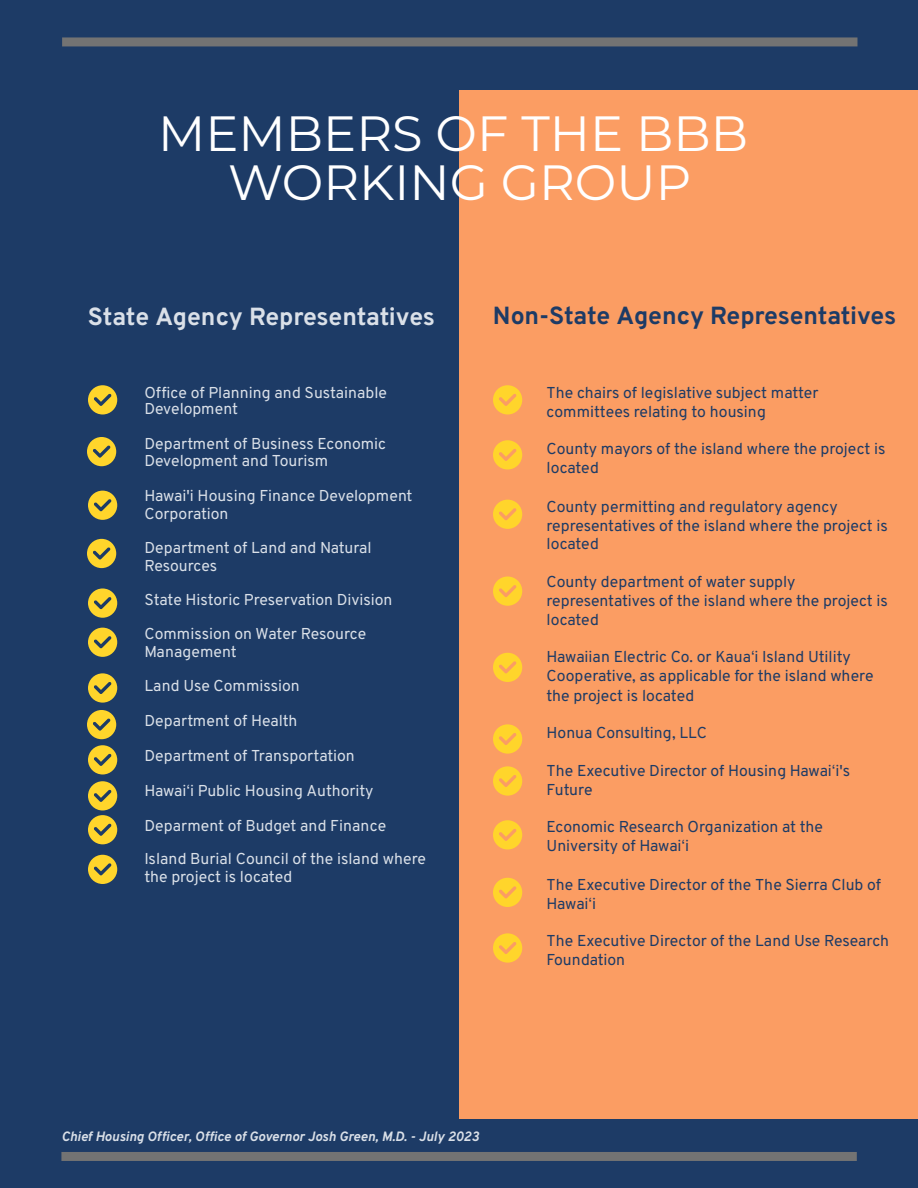
<style>
.page{position:relative;width:918px;height:1188px;background:#1d3b66}
.page>*{position:absolute;margin:0;border:0;box-sizing:border-box;transform-origin:0 0}
.t1{font:49.5px/49.5px "Montserrat";color:#fff;text-align:center}
.t2{font:700 24.75px "Overpass";letter-spacing:-.01em;color:#1d3b66}
.t3{font:700 24.75px "Overpass";letter-spacing:-.01em;color:#dae0e8}
.t4{font:15.75px/19.1px "Overpass";color:#1d3b66}
.t5{font:15.75px/18px "Overpass";color:#dae0e8}
.t6{font:italic 700 13.5px "Overpass";color:#dae0e8}
.s1{font-family:"Helvetica"}
</style>
<div class="page">
<div style="left:459px;top:91px;width:459px;height:1028px;background:#fb9d63"></div>
<svg style="left:88px;top:385px;width:29px;height:30px"></svg>
<svg style="left:87px;top:437px;width:29px;height:29px"></svg>
<svg style="left:88px;top:491px;width:29px;height:29px"></svg>
<svg style="left:87px;top:539px;width:29px;height:29px"></svg>
<svg style="left:88px;top:588px;width:29px;height:30px"></svg>
<svg style="left:88px;top:628px;width:29px;height:29px"></svg>
<svg style="left:88px;top:673px;width:29px;height:30px"></svg>
<svg style="left:87px;top:710px;width:29px;height:29px"></svg>
<svg style="left:88px;top:745px;width:29px;height:30px"></svg>
<svg style="left:88px;top:781px;width:29px;height:63px"></svg>
<svg style="left:88px;top:855px;width:29px;height:29px"></svg>
<svg style="left:493px;top:385px;width:29px;height:30px"></svg>
<svg style="left:493px;top:500px;width:29px;height:29px"></svg>
<svg style="left:493px;top:440px;width:29px;height:30px"></svg>
<svg style="left:493px;top:577px;width:29px;height:29px"></svg>
<svg style="left:493px;top:653px;width:29px;height:29px"></svg>
<svg style="left:493px;top:724px;width:29px;height:30px"></svg>
<svg style="left:493px;top:878px;width:29px;height:29px"></svg>
<svg style="left:493px;top:820px;width:29px;height:30px"></svg>
<svg style="left:493px;top:766px;width:29px;height:30px"></svg>
<svg style="left:493px;top:933px;width:29px;height:30px"></svg>
<div style="left:62px;top:37px;width:795px;height:10px;background:#737373"></div>
<div style="left:61px;top:1152px;width:796px;height:9px;background:#737373"></div>
<h1 class="t1" style="left:158px;top:108px;width:591px">MEMBERS OF THE BBB<br>WORKING GROUP</h1>
<p class="t3" style="left:88px;top:303px;width:349px">State Agency Representatives</p>
<p class="t5" style="left:144px;top:385px;width:244px">Office of Planning and Sustainable</p>
<p class="t5" style="left:144px;top:402px;width:95px">Development</p>
<p class="t5" style="left:144px;top:437px;width:243px;line-height:16.9px">Department of Business Economic<br>Development and Tourism</p>
<p class="t5" style="left:144px;top:488px;width:270px">Hawai'i Housing Finance Development</p>
<p class="t5" style="left:144px;top:498px;width:229px;line-height:33.8px">Corporation<br>Department of Land and Natural</p>
<p class="t5" style="left:144px;top:558px;width:74px">Resources</p>
<p class="t5" style="left:144px;top:592px;width:250px">State Historic Preservation Division</p>
<p class="t5" style="left:144px;top:627px;width:223px">Commission on Water Resource<br>Management</p>
<p class="t5" style="left:144px;top:678px;width:157px">Land Use Commission</p>
<p class="t5" style="left:144px;top:713px;width:154px">Department of Health</p>
<p class="t5" style="left:144px;top:748px;width:212px">Department of Transportation</p>
<p class="t5" style="left:144px;top:783px;width:231px">Hawai<span class="s1">ʻ</span>i Public Housing Authority</p>
<p class="t5" style="left:144px;top:818px;width:243px">Deparment of Budget and Finance</p>
<p class="t5" style="left:144px;top:852px;width:283px">Island Burial Council of the island where the project is located</p>
<h2 class="t2" style="left:493px;top:303px;width:405px">Non-State Agency Representatives</h2>
<p class="t4" style="left:547px;top:384px;width:274px">The chairs of legislative subject matter committees relating to housing</p>
<p class="t4" style="left:547px;top:441px;width:340px">County mayors of the island where the project is located</p>
<p class="t4" style="left:547px;top:498px;width:343px;line-height:18.6px">County permitting and regulatory agency representatives of the island where the project is located</p>
<p class="t4" style="left:547px;top:573px;width:343px">County department of water supply representatives of the island where the project is located</p>
<p class="t4" style="left:547px;top:649px;width:328px">Hawaiian Electric Co. or Kaua<span class="s1">ʻ</span>i Island Utility<br>Cooperative, as applicable for the island where the project is located</p>
<p class="t4" style="left:547px;top:724px;width:162px">Honua Consulting, LLC</p>
<p class="t4" style="left:547px;top:762px;width:305px">The Executive Director of Housing Hawai<span class="s1">ʻ</span>i's<br>Future</p>
<p class="t4" style="left:547px;top:819px;width:278px">Economic Research Organization at the<br>University of Hawai<span class="s1">ʻ</span>i</p>
<p class="t4" style="left:547px;top:876px;width:336px">The Executive Director of the The Sierra Club of<br>Hawai<span class="s1">ʻ</span>i</p>
<p class="t4" style="left:547px;top:932px;width:344px">The Executive Director of the Land Use Research<br>Foundation</p>
<p class="t6" style="left:61px;top:1129px;width:419px">Chief Housing Officer, Office of Governor Josh Green, M.D. - July 2023</p>
</div>
